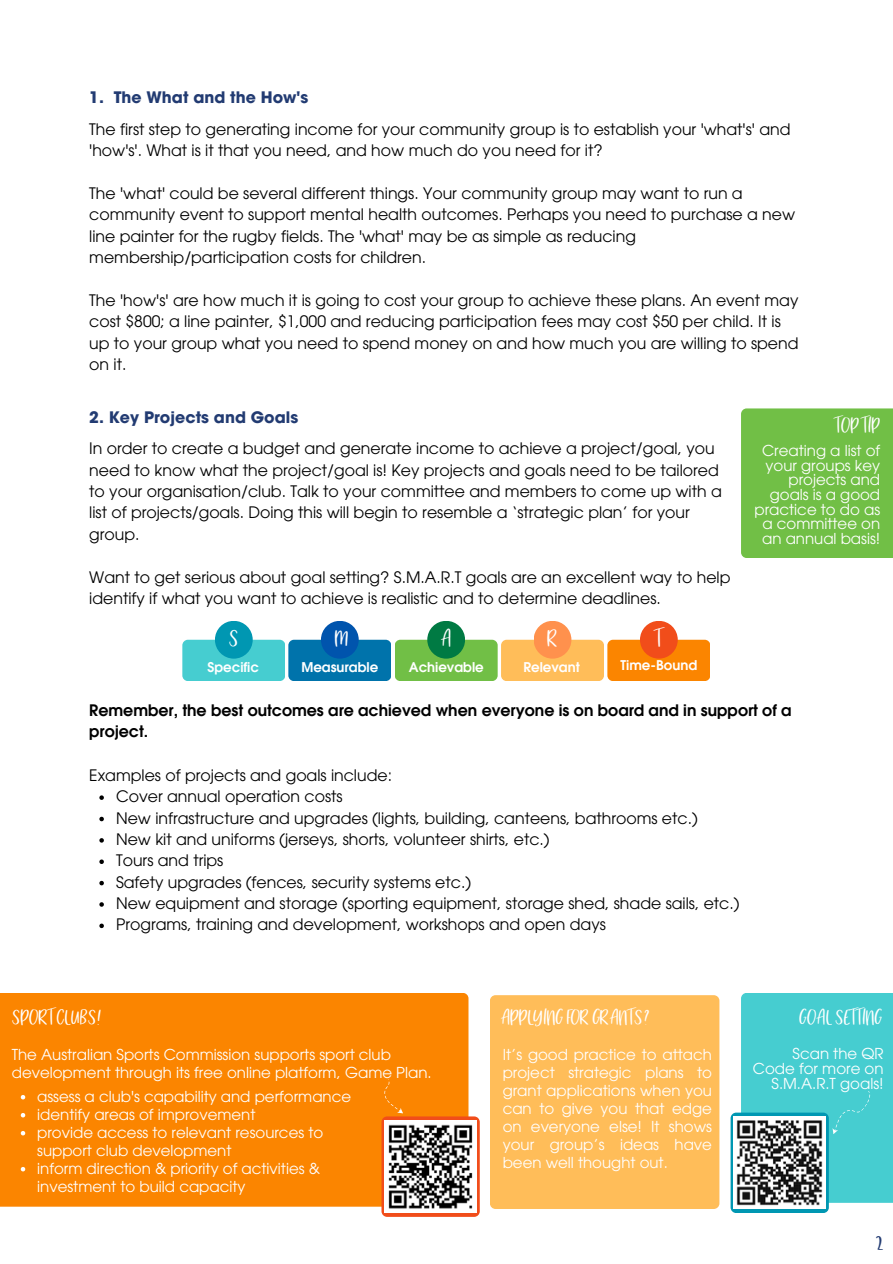
<style>
.page{position:relative;width:893px;height:1264px;background:#fff}
.page>*{position:absolute;margin:0;border:0;box-sizing:border-box;transform-origin:0 0}
.t1{font:30px "Market Saturday";color:#223b72}
.t2{font:25.5px "Market Saturday";color:#fff}
.t3{font:22.5px "Market Saturday";color:#fff}
.t4{font:15.75px/21.3px "Avant Garde LT";color:#000}
.t5{font:600 15.75px/21.3px "ITC Avant Garde Pro";color:#000}
.t6{font:700 15.75px "Avant Garde LT";color:#223b72}
.t7{font:15px/18px "Avant Garde LT";color:#fff}
.t8{font:600 13.35px "ITC Avant Garde Pro";color:#fff}
</style>
<div class="page">
<div style="left:182px;top:639px;width:103px;height:42px;background:#46cdd0;border-radius:6px"></div>
<div style="left:215px;top:621px;width:38px;height:37px;background:#0097b2;border-radius:50%"></div>
<div style="left:490px;top:995px;width:229px;height:213px;background:#ffbd59;border-radius:6px"></div>
<svg style="left:730px;top:1112px;width:98px;height:100px"></svg>
<img style="left:733px;top:1116px;width:92px;height:92px">
<svg style="left:99px;top:795px;width:5px;height:5px"></svg>
<svg style="left:99px;top:816px;width:5px;height:5px"></svg>
<svg style="left:99px;top:838px;width:5px;height:4px"></svg>
<svg style="left:99px;top:859px;width:5px;height:5px"></svg>
<svg style="left:99px;top:880px;width:5px;height:5px"></svg>
<svg style="left:99px;top:902px;width:5px;height:4px"></svg>
<svg style="left:99px;top:923px;width:5px;height:5px"></svg>
<div style="left:288px;top:639px;width:103px;height:42px;background:#0073ab;border-radius:6px"></div>
<div style="left:321px;top:621px;width:38px;height:37px;background:#0054ad;border-radius:50%"></div>
<div style="left:394px;top:639px;width:103px;height:42px;background:#71bf46;border-radius:6px"></div>
<div style="left:427px;top:621px;width:38px;height:37px;background:#007a43;border-radius:50%"></div>
<div style="left:501px;top:639px;width:103px;height:42px;background:#ffbd59;border-radius:6px"></div>
<div style="left:533px;top:621px;width:38px;height:37px;background:#ff914d;border-radius:50%"></div>
<div style="left:607px;top:639px;width:103px;height:42px;background:#fb8500;border-radius:6px"></div>
<div style="left:640px;top:621px;width:37px;height:37px;background:#f14d1a;border-radius:50%"></div>
<svg style="left:741px;top:993px;width:151px;height:209px;background:#54bcbe"></svg>
<div style="left:0;top:993px;width:468px;height:213px;background:#fb8500"></div>
<svg style="left:21px;top:1094px;width:4px;height:5px"></svg>
<svg style="left:21px;top:1112px;width:4px;height:5px"></svg>
<svg style="left:21px;top:1130px;width:4px;height:5px"></svg>
<svg style="left:21px;top:1166px;width:4px;height:5px"></svg>
<svg style="left:381px;top:1116px;width:98px;height:100px"></svg>
<img style="left:384px;top:1120px;width:92px;height:92px">
<svg style="left:377px;top:1079px;width:29px;height:37px"></svg>
<div style="left:741px;top:408px;width:151px;height:150px;background:#71bf46"></div>
<p class="t6" style="left:89px;top:87px;width:220px">1. The What and the How's</p>
<p class="t4" style="left:89px;top:118px;width:702px">The first step to generating income for your community group is to establish your 'what's' and 'how's'. What is it that you need, and how much do you need for it?</p>
<p class="t4" style="left:89px;top:182px;width:707px">The 'what' could be several different things. Your community group may want to run a community event to support mental health outcomes. Perhaps you need to purchase a new line painter for the rugby fields. The 'what' may be as simple as reducing membership/participation costs for children.</p>
<p class="t4" style="left:89px;top:289px;width:710px">The 'how's' are how much it is going to cost your group to achieve these plans. An event may cost $800; a line painter, $1,000 and reducing participation fees may cost $50 per child. It is up to your group what you need to spend money on and how much you are willing to spend on it.</p>
<p class="t6" style="left:89px;top:406px;width:210px">2. Key Projects and Goals</p>
<p class="t4" style="left:89px;top:438px;width:634px">In order to create a budget and generate income to achieve a project/goal, you need to know what the project/goal is! Key projects and goals need to be tailored to your organisation/club. Talk to your committee and members to come up with a list of projects/goals. Doing this will begin to resemble a ‘strategic plan’ for your group.</p>
<p class="t4" style="left:89px;top:566px;width:642px">Want to get serious about goal setting? S.M.A.R.T goals are an excellent way to help identify if what you want to achieve is realistic and to determine deadlines.</p>
<p class="t2" style="left:229px;top:627px;width:12px">S</p>
<p class="t8" style="left:207px;top:661px;width:53px">Specific</p>
<p class="t2" style="left:335px;top:627px;width:16px">M</p>
<p class="t8" style="left:301px;top:661px;width:78px">Measurable</p>
<p class="t2" style="left:441px;top:627px;width:12px">A</p>
<p class="t8" style="left:409px;top:661px;width:76px">Achievable</p>
<p class="t2" style="left:547px;top:627px;width:12px">R</p>
<p class="t8" style="left:523px;top:661px;width:58px">Relevant</p>
<p class="t2" style="left:655px;top:627px;width:8px">T</p>
<p class="t8" style="left:620px;top:660px;width:78px">Time-Bound</p>
<p class="t3" style="left:835px;top:415px;width:47px">TOP TIP</p>
<p class="t7" style="left:754px;top:443px;width:127px;line-height:14.5px;text-align:right">Creating a list of your groups key projects and goals is a good practice to do as a committee on an annual basis!</p>
<p class="t5" style="left:89px;top:701px;width:703px">Remember, the best outcomes are achieved when everyone is on board and in support of a project.</p>
<p class="t4" style="left:89px;top:764px;width:304px">Examples of projects and goals include:</p>
<p class="t4" style="left:116px;top:785px;width:228px">Cover annual operation costs</p>
<p class="t4" style="left:116px;top:807px;width:583px">New infrastructure and upgrades (lights, building, canteens, bathrooms etc.)</p>
<p class="t4" style="left:116px;top:828px;width:435px">New kit and uniforms (jerseys, shorts, volunteer shirts, etc.)</p>
<p class="t4" style="left:116px;top:849px;width:109px">Tours and trips</p>
<p class="t4" style="left:116px;top:871px;width:357px">Safety upgrades (fences, security systems etc.)</p>
<p class="t4" style="left:116px;top:892px;width:625px">New equipment and storage (sporting equipment, storage shed, shade sails, etc.)</p>
<p class="t4" style="left:116px;top:913px;width:491px">Programs, training and development, workshops and open days</p>
<p class="t3" style="left:12px;top:1006px;width:91px">SPORT CLUBS!</p>
<p class="t7" style="left:12px;top:1045px;width:421px">The Australian Sports Commission supports sport club development through its free online platform, Game Plan.</p>
<p class="t7" style="left:37px;top:1087px;width:315px">assess a club's capability and performance</p>
<p class="t7" style="left:37px;top:1105px;width:220px">identify areas of improvement</p>
<p class="t7" style="left:37px;top:1123px;width:287px">provide access to relevant resources to support club development</p>
<p class="t7" style="left:37px;top:1159px;width:284px">inform direction &amp; priority of activities &amp; investment to build capacity</p>
<p class="t3" style="left:501px;top:1006px;width:151px">APPLYING FOR GRANTS?</p>
<p class="t7" style="left:502px;top:1045px;width:211px;text-align:justify">It’s good practice to attach project strategic plans to grant applications when you can to give you that edge on everyone else! It shows your group’s ideas have been well thought out.</p>
<p class="t3" style="left:799px;top:1006px;width:84px">GOAL SETTING</p>
<p class="t7" style="left:752px;top:1046px;width:132px;line-height:14.5px;text-align:right">Scan the QR<br>Code for more on<br>S.M.A.R.T goals!</p>
<p class="t1" style="left:876px;top:1226px;width:9px">2</p>
</div>
